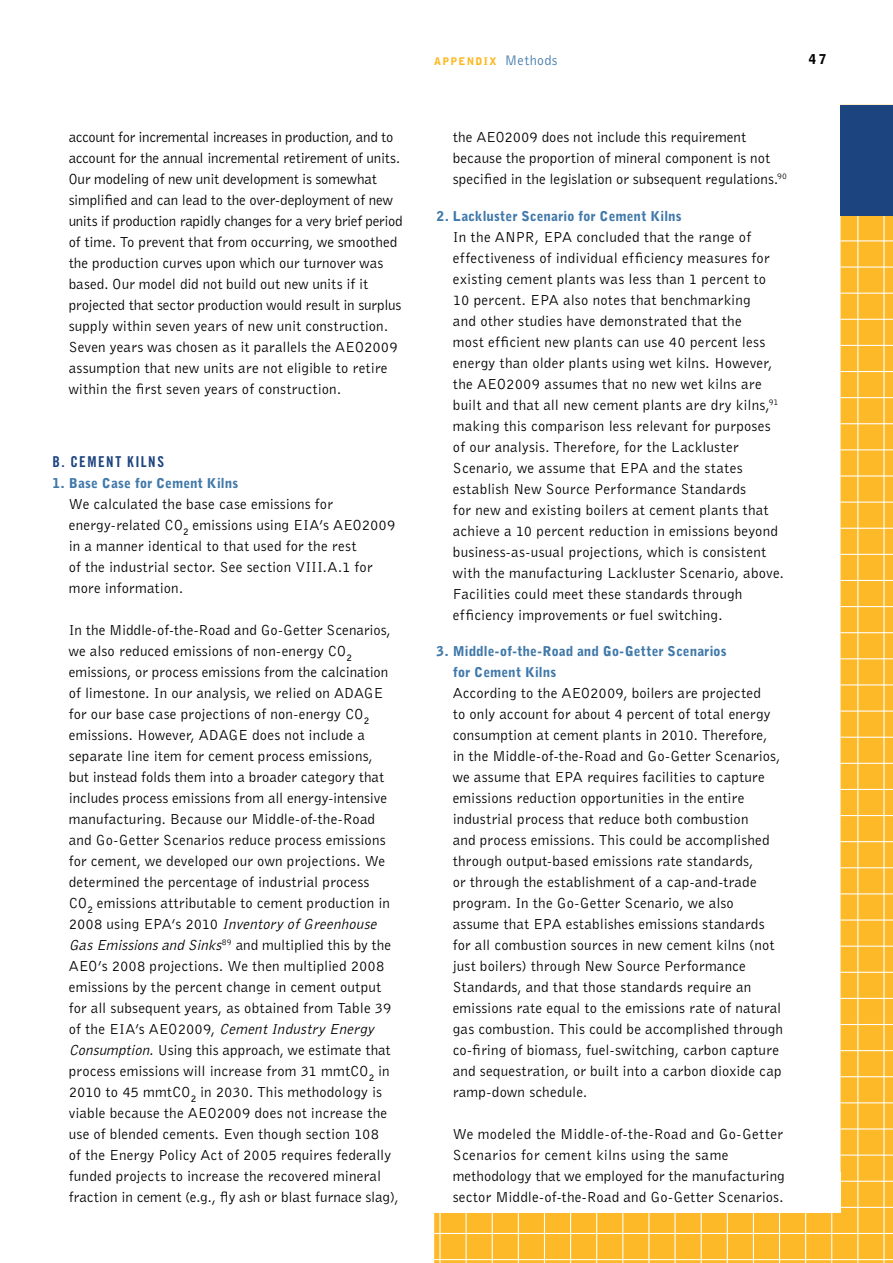
<style>
.page{position:relative;width:893px;height:1263px;background:#fff}
.page>*{position:absolute;margin:0;border:0;box-sizing:border-box;transform-origin:0 0}
.t1{font:15px/21px "Bell Gothic BT";letter-spacing:.01em;color:#000}
.t2{font:15px "Trade Gothic Bold Cond Twenty";color:#1c447e}
.t3{font:900 13.5px/21px "Bell Gothic BT";letter-spacing:.01em;color:#4078aa}
.t4{font:900 13.5px "Bell Gothic";color:#000}
.t5{font:900 10.5px "Bell Gothic BT";letter-spacing:.13em;color:#fdb927}
.s1{font-style:italic}
.s2{font-weight:400;font-size:14.25px;color:#4078aa}
</style>
<div class="page">
<svg style="left:434px;top:214px;width:459px;height:1049px"></svg>
<div style="left:841px;top:105px;width:52px;height:110px;background:#1c447e"></div>
<p class="t1" style="left:69px;top:126px;width:335px">account for incremental increases in production, and to account for the annual incremental retirement of units.<br>Our modeling of new unit development is somewhat simplified and can lead to the over-deployment of new units if production rapidly changes for a very brief period of time. To prevent that from occurring, we smoothed the production curves upon which our turnover was based. Our model did not build out new units if it projected that sector production would result in surplus supply within seven years of new unit construction.<br>Seven years was chosen as it parallels the AEO2009 assumption that new units are not eligible to retire within the first seven years of construction.</p>
<p class="t2" style="left:53px;top:452px;width:36px">B. CEMENT</p>
<p class="t2" style="left:127px;top:452px;width:39px">KILNS</p>
<p class="t3" style="left:52px;top:473px;width:187px">1. Base Case for Cement Kilns</p>
<p class="t1" style="left:69px;top:493px;width:328px">We calculated the base case emissions for energy-related CO<sub>2</sub> emissions using EIA’s AEO2009 in a manner identical to that used for the rest<br>of the industrial sector. See section VIII.A.1 for more information.</p>
<p class="t1" style="left:69px;top:619px;width:331px">In the Middle-of-the-Road and Go-Getter Scenarios, we also reduced emissions of non-energy CO<sub>2 </sub>emissions, or process emissions from the calcination of limestone. In our analysis, we relied on ADAGE for our base case projections of non-energy CO<sub>2 </sub>emissions. However, ADAGE does not include a separate line item for cement process emissions,<br>but instead folds them into a broader category that includes process emissions from all energy-intensive manufacturing. Because our Middle-of-the-Road and Go-Getter Scenarios reduce process emissions for cement, we developed our own projections. We determined the percentage of industrial process<br>CO<sub>2</sub> emissions attributable to cement production in 2 0 0 8 u s i n g E PA’s 2 0 1 0 <span class="s1">InventoryofGreenhouse GasEmissionsand Sinks</span><sup>89</sup> and multiplied this by the AEO’s 2008 projections. We then multiplied 2008 emissions by the percent change in cement output for all subsequent years, as obtained from Table 39 o f t h e E I A’ s A E O 2 0 0 9, <span class="s1">CementIndustryEnergy Consumption</span>. Using this approach, we estimate that process emissions will increase from 31 mmtCO<sub>2</sub> in 2010 to 45 mmtCO<sub>2</sub> in 2030. This methodology is viable because the AEO2009 does not increase the use of blended cements. Even though section 108<br>of the Energy Policy Act of 2005 requires federally funded projects to increase the recovered mineral fraction in cement (e.g., fly ash or blast furnace slag),</p>
<p class="t5" style="left:434px;top:55px;width:125px">appendix <span class="s2">Methods</span></p>
<p class="t4" style="left:809px;top:51px;width:19px">47</p>
<p class="t1" style="left:453px;top:126px;width:336px">the AEO2009 does not include this requirement because the proportion of mineral component is not specified in the legislation or subsequent regulations.<sup>90</sup></p>
<p class="t3" style="left:437px;top:205px;width:246px">2. Lackluster Scenario for Cement Kilns</p>
<p class="t1" style="left:453px;top:226px;width:333px">In the ANPR, EPA concluded that the range of effectiveness of individual efficiency measures for existing cement plants was less than 1 percent to 10 percent. EPA also notes that benchmarking<br>and other studies have demonstrated that the<br>most efficient new plants can use 40 percent less energy than older plants using wet kilns. However, the AEO2009 assumes that no new wet kilns are built and that all new cement plants are dry kilns,<sup>91 </sup>making this comparison less relevant for purposes of our analysis. Therefore, for the Lackluster Scenario, we assume that EPA and the states establish New Source Performance Standards<br>for new and existing boilers at cement plants that achieve a 10 percent reduction in emissions beyond business-as-usual projections, which is consistent with the manufacturing Lackluster Scenario, above.<br>Facilities could meet these standards through efficiency improvements or fuel switching.</p>
<p class="t3" style="left:453px;top:641px;width:275px;text-indent:-16px">3. Middle-of-the-Road and Go-Getter Scenarios for Cement Kilns</p>
<p class="t1" style="left:453px;top:682px;width:332px">According to the AEO2009, boilers are projected<br>to only account for about 4 percent of total energy consumption at cement plants in 2010. Therefore,<br>in the Middle-of-the-Road and Go-Getter Scenarios, we assume that EPA requires facilities to capture emissions reduction opportunities in the entire industrial process that reduce both combustion<br>and process emissions. This could be accomplished through output-based emissions rate standards,<br>or through the establishment of a cap-and-trade program. In the Go-Getter Scenario, we also assume that EPA establishes emissions standards for all combustion sources in new cement kilns (not just boilers) through New Source Performance Standards, and that those standards require an emissions rate equal to the emissions rate of natural gas combustion. This could be accomplished through co-firing of biomass, fuel-switching, carbon capture and sequestration, or built into a carbon dioxide cap ramp-down schedule.</p>
<p class="t1" style="left:453px;top:1123px;width:334px">We modeled the Middle-of-the-Road and Go-Getter Scenarios for cement kilns using the same methodology that we employed for the manufacturing sector Middle-of-the-Road and Go-Getter Scenarios.</p>
</div>
